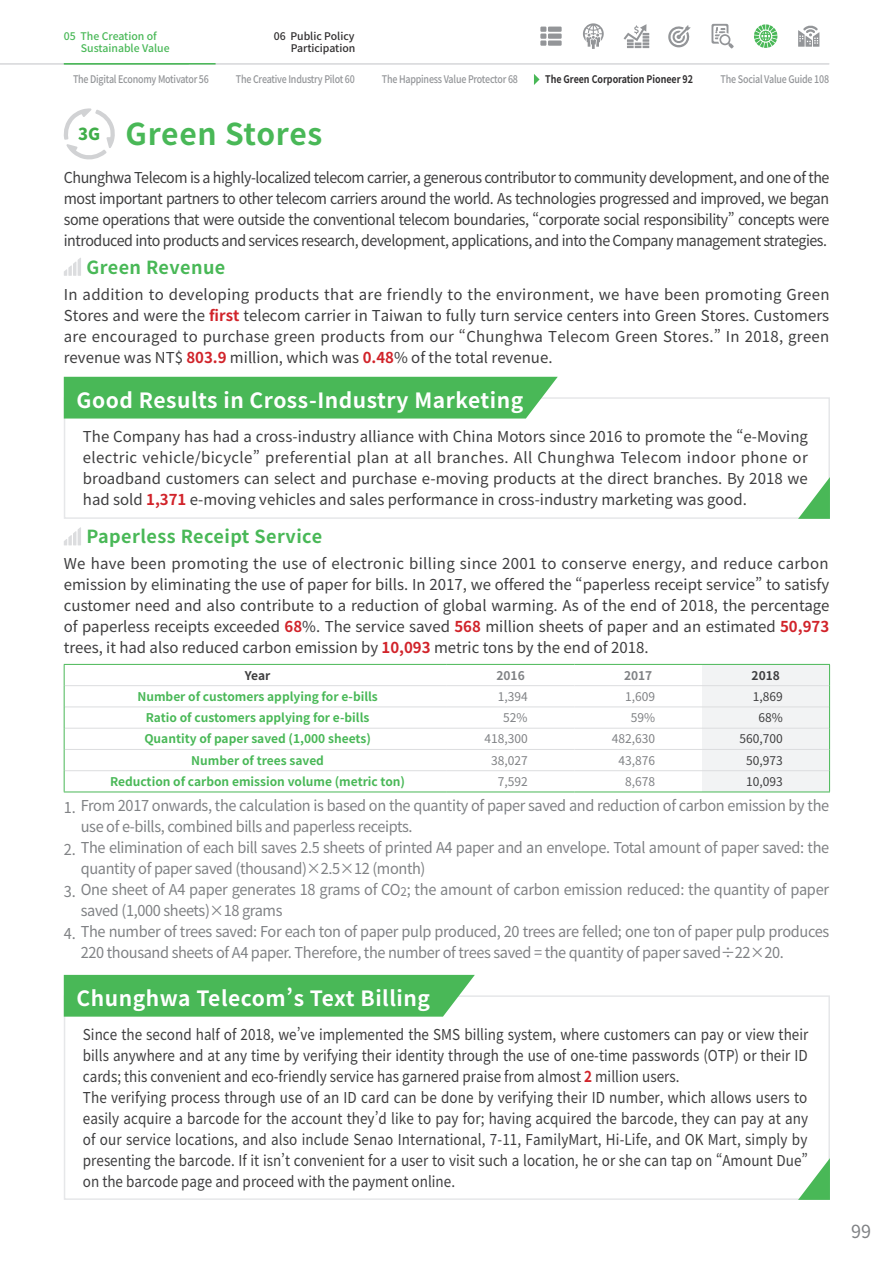
<style>
.page{position:relative;width:893px;height:1263px;background:#fff}
.page>*{position:absolute;margin:0;border:0;box-sizing:border-box;transform-origin:0 0}
.t1{font:700 30px "Noto Sans CJ Ktc";letter-spacing:.025em;color:#49b857}
.t2{font:700 21px "Noto Sans CJ Ktc";letter-spacing:.025em;color:#fff}
.t3{font:700 18px "Noto Sans CJ Ktc";letter-spacing:.025em;color:#49b857}
.t4{font:18px "Noto Sans CJ Ktc";color:#808285}
.t5{font:900 16.5px "Noto Sans CJ Ktc";color:#40ae49}
.Black_Text10_5{font:15px/21px "Noto Sans CJ Ktc";color:#3e3e3f;text-align:justify}
.Black_Text10_5-2{font:15px/21px "Noto Sans CJ Ktc";color:#3e3e3f;text-align:justify;scale:.9 1}
.t6{font:15px/21px "Noto Sans CJ Ktc";letter-spacing:-.025em;color:#808285}
.Black_Text10_5-3{font:15px/21px "Noto Sans CJ Ktc";color:#3e3e3f;text-align:justify;scale:.95 1}
.t7{font:700 12px "Noto Sans CJ Ktc";color:#49b857}
.t8{font:12px "Noto Sans CJ Ktc";color:#808285}
.t9{font:12px "Noto Sans CJ Ktc";color:#3e3e3f}
.t10{font:700 12px "Noto Sans CJ Ktc";color:#3e3e3f}
.t11{font:700 12px "Noto Sans CJ Ktc";color:#808285}
.t12{font:500 10.5px "Noto Sans CJ Ktc";letter-spacing:-.025em;color:#939598;scale:.85 1}
.t13{font:500 10.5px/12px "Noto Sans CJ Ktc";color:#49b857}
.t14{font:700 10.5px "Noto Sans CJ Ktc";letter-spacing:-.005em;color:#312f30;scale:.85 1}
.t15{font:500 10.5px/12px "Noto Sans CJ Ktc";color:#312f30;text-align:right}
.s1{font-weight:700;color:#d1232a}
</style>
<div class="page">
<svg style="left:624px;top:24px;width:25px;height:24px"></svg>
<svg style="left:583px;top:23px;width:21px;height:26px"></svg>
<svg style="left:668px;top:25px;width:23px;height:23px"></svg>
<svg style="left:711px;top:24px;width:23px;height:24px"></svg>
<svg style="left:754px;top:24px;width:23px;height:24px"></svg>
<svg style="left:798px;top:25px;width:21px;height:22px"></svg>
<svg style="left:540px;top:27px;width:22px;height:19px"></svg>
<hr style="left:0;top:63px;width:829px;height:2px;background:#dcdddf">
<hr style="left:64px;top:63px;width:152px;height:2px;background:#49b857">
<svg style="left:534px;top:74px;width:6px;height:11px"></svg>
<svg style="left:63px;top:108px;width:52px;height:52px"></svg>
<svg style="left:64px;top:258px;width:17px;height:18px"></svg>
<div style="left:64px;top:397px;width:766px;height:122px;border:2px solid #e6e7e9"></div>
<div style="left:64px;top:377px;width:494px;height:41px;background:#49b857"></div>
<svg style="left:798px;top:477px;width:32px;height:42px"></svg>
<div style="left:64px;top:995px;width:766px;height:205px;border:2px solid #e6e7e9"></div>
<div style="left:64px;top:975px;width:411px;height:42px;background:#49b857"></div>
<svg style="left:798px;top:1158px;width:32px;height:42px"></svg>
<svg style="left:64px;top:527px;width:17px;height:18px"></svg>
<hr style="left:65px;top:685px;width:382px;height:1px;background:#dcdddf">
<hr style="left:447px;top:685px;width:127px;height:1px;background:#dcdddf">
<hr style="left:574px;top:685px;width:128px;height:1px;background:#dcdddf">
<hr style="left:65px;top:706px;width:382px;height:1px;background:#dcdddf">
<hr style="left:447px;top:706px;width:127px;height:1px;background:#dcdddf">
<hr style="left:574px;top:706px;width:128px;height:1px;background:#dcdddf">
<hr style="left:65px;top:728px;width:382px;height:1px;background:#dcdddf">
<hr style="left:447px;top:728px;width:127px;height:1px;background:#dcdddf">
<hr style="left:574px;top:728px;width:128px;height:1px;background:#dcdddf">
<hr style="left:65px;top:749px;width:382px;height:1px;background:#dcdddf">
<hr style="left:447px;top:749px;width:127px;height:1px;background:#dcdddf">
<hr style="left:574px;top:749px;width:128px;height:1px;background:#dcdddf">
<hr style="left:65px;top:770px;width:382px;height:1px;background:#dcdddf">
<hr style="left:447px;top:770px;width:127px;height:1px;background:#dcdddf">
<hr style="left:574px;top:770px;width:128px;height:1px;background:#dcdddf">
<hr style="left:64px;top:664px;width:383px;height:1px;background:#49b857">
<hr style="left:447px;top:664px;width:127px;height:1px;background:#49b857">
<hr style="left:574px;top:664px;width:128px;height:1px;background:#49b857">
<svg style="left:64px;top:665px;width:1px;height:127px"></svg>
<div style="left:702px;top:664px;width:128px;height:128px;background:#f2f3f4"></div>
<hr style="left:64px;top:792px;width:383px;height:1px;background:#49b857">
<hr style="left:447px;top:792px;width:127px;height:1px;background:#49b857">
<hr style="left:574px;top:792px;width:128px;height:1px;background:#49b857">
<hr style="left:702px;top:792px;width:128px;height:1px;background:#49b857">
<p class="t13" style="left:81px;top:30px;width:90px;text-indent:-17px">05 The Creation of<br>Sustainable Value</p>
<p class="t15" style="left:274px;top:30px;width:83px">06 Public Policy<br>Participation</p>
<p class="t12" style="left:73px;top:74px;width:161px">The Digital Economy Motivator 56</p>
<p class="t12" style="left:236px;top:74px;width:142px">The Creative Industry Pilot 60</p>
<p class="t12" style="left:382px;top:74px;width:162px">The Happiness Value Protector 68</p>
<p class="t14" style="left:545px;top:74px;width:176px">The Green Corporation Pioneer 92</p>
<p class="t12" style="left:721px;top:74px;width:129px">The Social Value Guide 108</p>
<p class="t5" style="left:78px;top:125px;width:24px">3G</p>
<p class="t1" style="left:125px;top:117px;width:198px">Green Stores</p>
<p class="Black_Text10_5-3" style="left:64px;top:168px;width:807px">Chunghwa Telecom is a highly-localized telecom carrier, a generous contributor to community development, and one of the most important partners to other telecom carriers around the world. As technologies progressed and improved, we began some operations that were outside the conventional telecom boundaries, “corporate social responsibility” concepts were introduced into products and services research, development, applications, and into the Company management strategies.</p>
<p class="Black_Text10_5" style="left:64px;top:284px;width:767px">In addition to developing products that are friendly to the environment, we have been promoting Green Stores and were the <span class="s1">first</span> telecom carrier in Taiwan to fully turn service centers into Green Stores. Customers are encouraged to purchase green products from our “Chunghwa Telecom Green Stores.” In 2018, green revenue was NT$ <span class="s1">803.9</span> million, which was <span class="s1">0.48</span>% of the total revenue.</p>
<p class="t3" style="left:86px;top:257px;width:141px">Green Revenue</p>
<p class="t2" style="left:77px;top:388px;width:448px">Good Results in Cross-Industry Marketing</p>
<p class="Black_Text10_5" style="left:83px;top:426px;width:726px">The Company has had a cross-industry alliance with China Motors since 2016 to promote the “e-Moving electric vehicle/bicycle” preferential plan at all branches. All Chunghwa Telecom indoor phone or broadband customers can select and purchase e-moving products at the direct branches. By 2018 we had sold <span class="s1">1,371</span> e-moving vehicles and sales performance in cross-industry marketing was good.</p>
<p class="t3" style="left:86px;top:526px;width:237px">Paperless Receipt Service</p>
<p class="Black_Text10_5" style="left:64px;top:554px;width:767px">We have been promoting the use of electronic billing since 2001 to conserve energy, and reduce carbon emission by eliminating the use of paper for bills. In 2017, we offered the “paperless receipt service” to satisfy customer need and also contribute to a reduction of global warming. As of the end of 2018, the percentage of paperless receipts exceeded <span class="s1">68</span>%. The service saved <span class="s1">568</span> million sheets of paper and an estimated <span class="s1">50,973 </span>trees, it had also reduced carbon emission by <span class="s1">10,093</span> metric tons by the end of 2018.</p>
<p class="t10" style="left:245px;top:668px;width:27px">Year</p>
<p class="t11" style="left:496px;top:668px;width:30px">2016</p>
<p class="t11" style="left:624px;top:668px;width:30px">2017</p>
<p class="t10" style="left:752px;top:668px;width:30px">2018</p>
<p class="t7" style="left:137px;top:690px;width:242px">Number of customers applying for e-bills</p>
<p class="t8" style="left:498px;top:690px;width:31px">1,394</p>
<p class="t8" style="left:625px;top:690px;width:31px">1,609</p>
<p class="t9" style="left:753px;top:690px;width:31px">1,869</p>
<p class="t7" style="left:146px;top:711px;width:225px">Ratio of customers applying for e-bills</p>
<p class="t8" style="left:503px;top:711px;width:26px">52%</p>
<p class="t8" style="left:631px;top:711px;width:26px">59%</p>
<p class="t9" style="left:758px;top:711px;width:26px">68%</p>
<p class="t7" style="left:144px;top:732px;width:228px">Quantity of paper saved (1,000 sheets)</p>
<p class="t8" style="left:484px;top:732px;width:45px">418,300</p>
<p class="t8" style="left:612px;top:732px;width:45px">482,630</p>
<p class="t9" style="left:739px;top:732px;width:45px">560,700</p>
<p class="t7" style="left:191px;top:753px;width:134px">Number of trees saved</p>
<p class="t8" style="left:491px;top:753px;width:38px">38,027</p>
<p class="t8" style="left:619px;top:753px;width:38px">43,876</p>
<p class="t9" style="left:746px;top:753px;width:38px">50,973</p>
<p class="t7" style="left:110px;top:775px;width:297px">Reduction of carbon emission volume (metric ton)</p>
<p class="t8" style="left:498px;top:775px;width:31px">7,592</p>
<p class="t8" style="left:625px;top:775px;width:31px">8,678</p>
<p class="t9" style="left:746px;top:775px;width:38px">10,093</p>
<p class="t6" style="left:81px;top:795px;width:750px;text-indent:-17px">1. From 2017 onwards, the calculation is based on the quantity of paper saved and reduction of carbon emission by the use of e-bills, combined bills and paperless receipts.</p>
<p class="t6" style="left:81px;top:837px;width:750px;text-indent:-17px">2. The elimination of each bill saves 2.5 sheets of printed A4 paper and an envelope. Total amount of paper saved: the quantity of paper saved (thousand)×2.5×12 (month)</p>
<p class="t6" style="left:81px;top:879px;width:750px;text-indent:-17px">3. One sheet of A4 paper generates 18 grams of CO<sub>2</sub>; the amount of carbon emission reduced: the quantity of paper saved (1,000 sheets)×18 grams</p>
<p class="t6" style="left:81px;top:921px;width:750px;text-indent:-17px">4. The number of trees saved: For each ton of paper pulp produced, 20 trees are felled; one ton of paper pulp produces<br>220 thousand sheets of A4 paper. Therefore, the number of trees saved = the quantity of paper saved÷22×20.</p>
<p class="t2" style="left:77px;top:986px;width:355px">Chunghwa Telecom’s Text Billing</p>
<p class="Black_Text10_5-2" style="left:83px;top:1024px;width:807px">Since the second half of 2018, we’ve implemented the SMS billing system, where customers can pay or view their bills anywhere and at any time by verifying their identity through the use of one-time passwords (OTP) or their ID cards; this convenient and eco-friendly service has garnered praise from almost <span class="s1">2</span> million users.</p>
<p class="Black_Text10_5-2" style="left:83px;top:1087px;width:807px">The verifying process through use of an ID card can be done by verifying their ID number, which allows users to easily acquire a barcode for the account they’d like to pay for; having acquired the barcode, they can pay at any of our service locations, and also include Senao International, 7-11, FamilyMart, Hi-Life, and OK Mart, simply by presenting the barcode. If it isn’t convenient for a user to visit such a location, he or she can tap on “Amount Due” on the barcode page and proceed with the payment online.</p>
<p class="t4" style="left:851px;top:1221px;width:21px">99</p>
</div>
